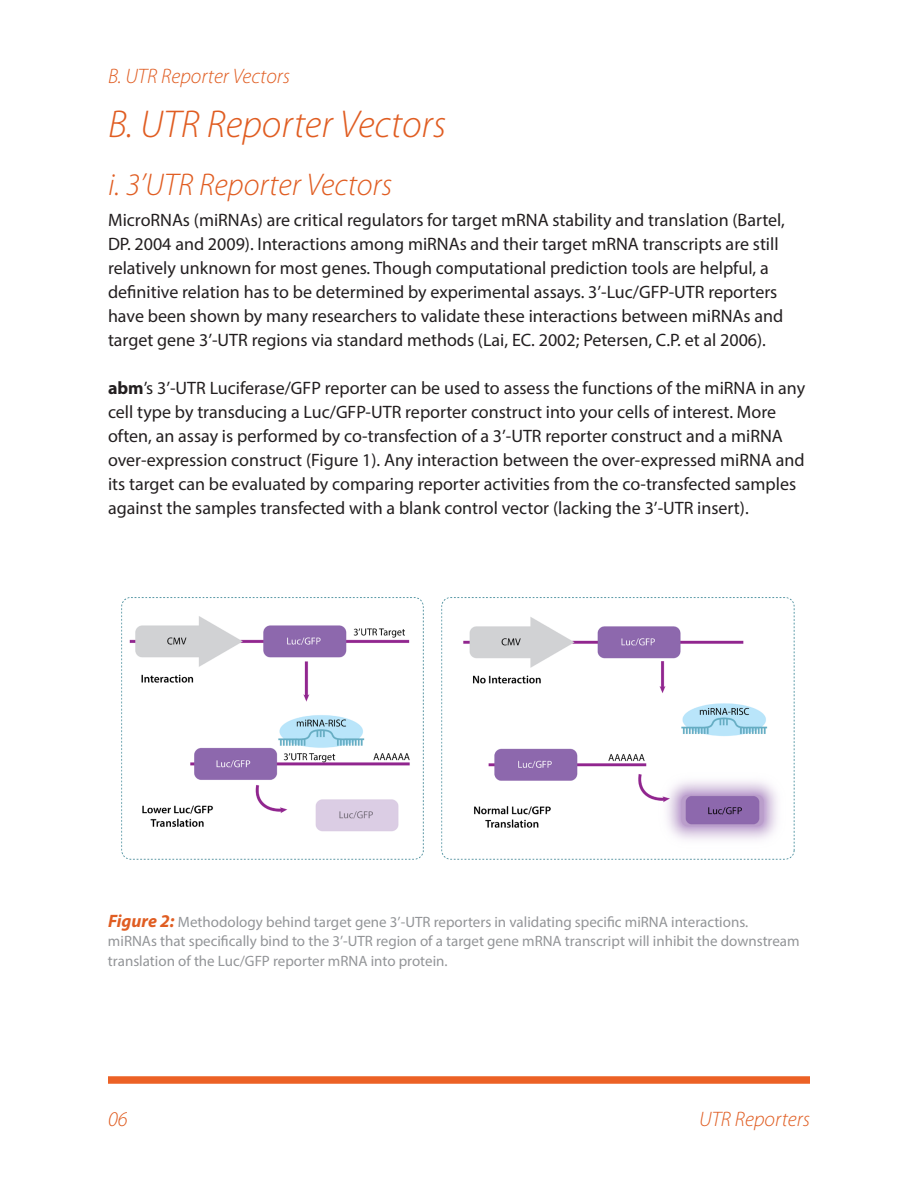
<style>
.page{position:relative;width:918px;height:1188px;background:#fff}
.page>*{position:absolute;margin:0;border:0;box-sizing:border-box;transform-origin:0 0}
.t1{font:italic 300 39px "Myriad Pro";color:#e05d22}
.t2{font:italic 300 31.5px "Myriad Pro";color:#e05d22}
.t3{font:italic 300 21px "Myriad Pro";color:#e05d22}
.t4{font:18px/24px "Myriad Pro";color:#231f20}
.t5{font:15px/19.5px "Myriad Pro";color:#939598}
.s1{font-weight:700}
.s2{font-weight:700;font-style:italic;font-size:18px;color:#e05d22}
</style>
<div class="page">
<div style="left:108px;top:1076px;width:702px;height:8px;background:#ec6125"></div>
<img style="left:121px;top:597px;width:674px;height:263px">
<p class="t3" style="left:108px;top:64px;width:184px">B. UTR Reporter Vectors</p>
<h1 class="t1" style="left:108px;top:101px;width:340px">B. UTR Reporter Vectors</h1>
<h2 class="t2" style="left:108px;top:166px;width:286px">i. 3’UTR Reporter Vectors</h2>
<p class="t4" style="left:108px;top:208px;width:679px">MicroRNAs (miRNAs) are critical regulators for target mRNA stability and translation (Bartel, DP. 2004 and 2009). Interactions among miRNAs and their target mRNA transcripts are still relatively unknown for most genes. Though computational prediction tools are helpful, a definitive relation has to be determined by experimental assays. 3’-Luc/GFP-UTR reporters have been shown by many researchers to validate these interactions between miRNAs and target gene 3’-UTR regions via standard methods (Lai, EC. 2002; Petersen, C.P. et al 2006).</p>
<p class="t4" style="left:108px;top:375px;width:699px"><span class="s1">abm</span>’s 3’-UTR Luciferase/GFP reporter can be used to assess the functions of the miRNA in any cell type by transducing a Luc/GFP-UTR reporter construct into your cells of interest. More often, an assay is performed by co-transfection of a 3’-UTR reporter construct and a miRNA over-expression construct (Figure 1). Any interaction between the over-expressed miRNA and its target can be evaluated by comparing reporter activities from the co-transfected samples against the samples transfected with a blank control vector (lacking the 3’-UTR insert).</p>
<p class="t5" style="left:108px;top:912px;width:693px"><span class="s2">Figure 2:</span> Methodology behind target gene 3’-UTR reporters in validating specific miRNA interactions. miRNAs that specifically bind to the 3’-UTR region of a target gene mRNA transcript will inhibit the downstream translation of the Luc/GFP reporter mRNA into protein.</p>
<p class="t3" style="left:108px;top:1106px;width:21px">06</p>
<p class="t3" style="left:699px;top:1106px;width:112px">UTR Reporters</p>
</div>
